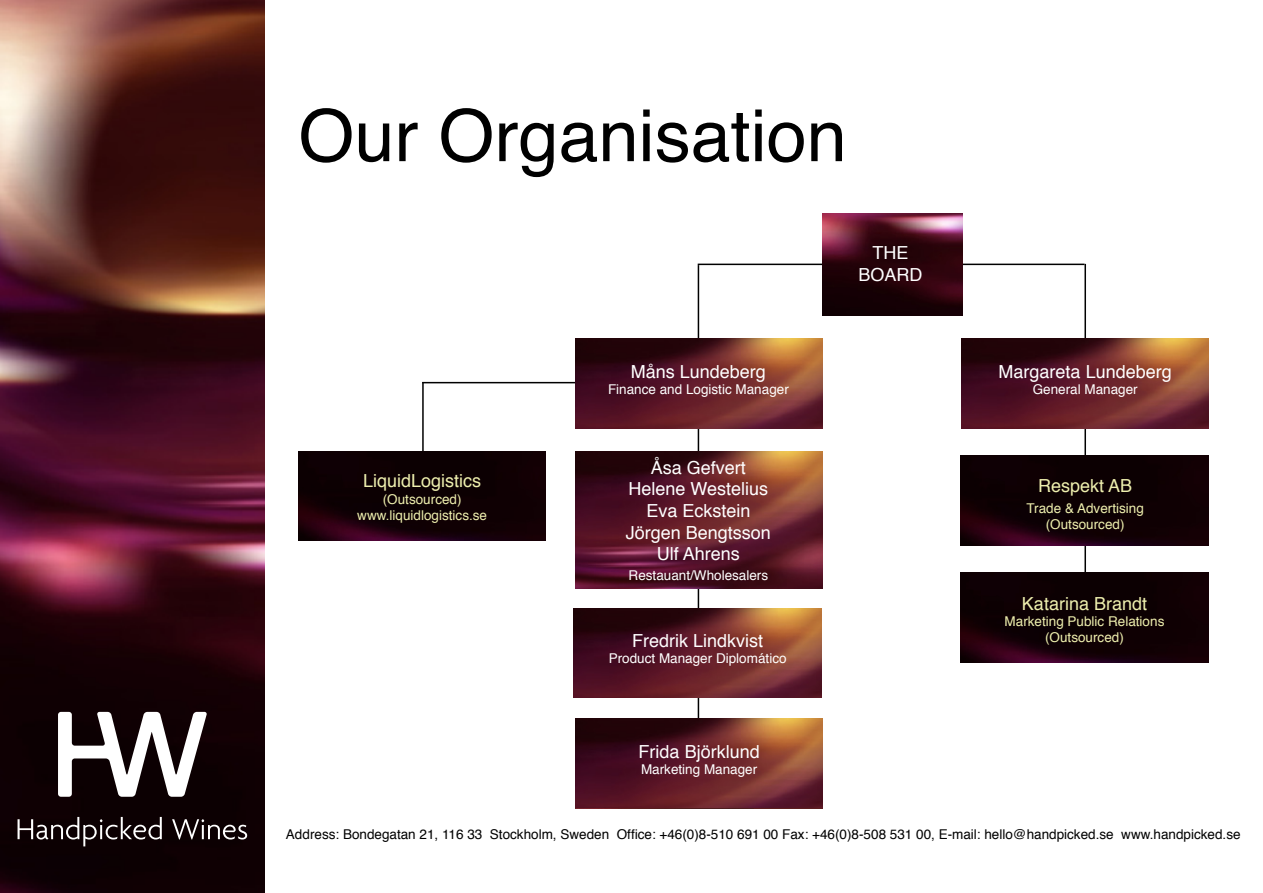
<style>
.page{position:relative;width:1263px;height:893px;background:#fff}
.page>*{position:absolute;margin:0;border:0;box-sizing:border-box;transform-origin:0 0}
.t1{font:72px "Helvetica";color:#000}
.t2{font:18px/21.6px "Helvetica";color:#fff;text-align:center}
.t3{font:18px "Helvetica";color:#eeefae}
.t4{font:13.5px "Helvetica";color:#000}
.t5{font:13.5px "Helvetica";color:#fff}
.t6{font:13.5px/16.2px "Helvetica";color:#eeefae;text-align:center}
</style>
<div class="page">
<img style="left:1px;top:0;width:263px;height:893px">
<svg style="left:18px;top:817px;width:144px;height:29px;background:#382e30"></svg>
<svg style="left:172px;top:819px;width:75px;height:20px"></svg>
<svg style="left:58px;top:712px;width:149px;height:85px"></svg>
<hr style="left:422px;top:382px;width:2px;height:140px;background:#000">
<hr style="left:422px;top:382px;width:387px;height:1px;background:#000">
<hr style="left:1084px;top:264px;width:2px;height:387px;background:#000">
<hr style="left:698px;top:265px;width:1px;height:468px;background:#000">
<hr style="left:698px;top:264px;width:386px;height:1px;background:#000">
<img style="left:822px;top:213px;width:140px;height:102px">
<img style="left:961px;top:339px;width:248px;height:89px">
<img style="left:298px;top:451px;width:248px;height:90px">
<img style="left:961px;top:456px;width:247px;height:89px">
<img style="left:961px;top:573px;width:247px;height:89px">
<img style="left:575px;top:339px;width:248px;height:89px">
<img style="left:575px;top:451px;width:248px;height:138px">
<img style="left:575px;top:719px;width:248px;height:89px">
<img style="left:574px;top:609px;width:247px;height:89px">
<h1 class="t1" style="left:298px;top:80px;width:550px">Our Organisation</h1>
<h2 class="t2" style="left:858px;top:243px;width:66px">THE<br>BOARD</h2>
<h2 class="t3" style="left:363px;top:467px;width:120px">LiquidLogistics</h2>
<p class="t6" style="left:357px;top:491px;width:131px">(Outsourced) www.liquidlogistics.se</p>
<h2 class="t2" style="left:631px;top:361px;width:137px">Måns Lundeberg</h2>
<p class="t5" style="left:608px;top:379px;width:182px">Finance and Logistic Manager</p>
<h2 class="t2" style="left:626px;top:457px;width:147px">Åsa Gefvert<br>Helene Westelius<br>Eva Eckstein<br>Jörgen Bengtsson<br>Ulf Ahrens</h2>
<p class="t5" style="left:629px;top:565px;width:141px">Restauant/Wholesalers</p>
<h2 class="t2" style="left:632px;top:630px;width:133px">Fredrik Lindkvist</h2>
<p class="t5" style="left:609px;top:648px;width:179px">Product Manager Diplomático</p>
<h2 class="t2" style="left:639px;top:741px;width:123px">Frida Björklund</h2>
<p class="t5" style="left:641px;top:759px;width:118px">Marketing Manager</p>
<h2 class="t2" style="left:999px;top:361px;width:175px">Margareta Lundeberg</h2>
<p class="t5" style="left:1033px;top:379px;width:107px">General Manager</p>
<h2 class="t3" style="left:1038px;top:471px;width:96px">Respekt AB</h2>
<p class="t6" style="left:1026px;top:501px;width:119px">Trade &amp; Advertising (Outsourced)</p>
<h2 class="t3" style="left:1022px;top:590px;width:127px">Katarina Brandt</h2>
<p class="t6" style="left:1004px;top:614px;width:161px">Marketing Public Relations (Outsourced)</p>
<p class="t4" style="left:286px;top:823px;width:956px">Address: Bondegatan 21, 116 33 Stockholm, Sweden Office: +46(0)8-510 691 00 Fax: +46(0)8-508 531 00, E-mail: hello@handpicked.se www.handpicked.se</p>
</div>
